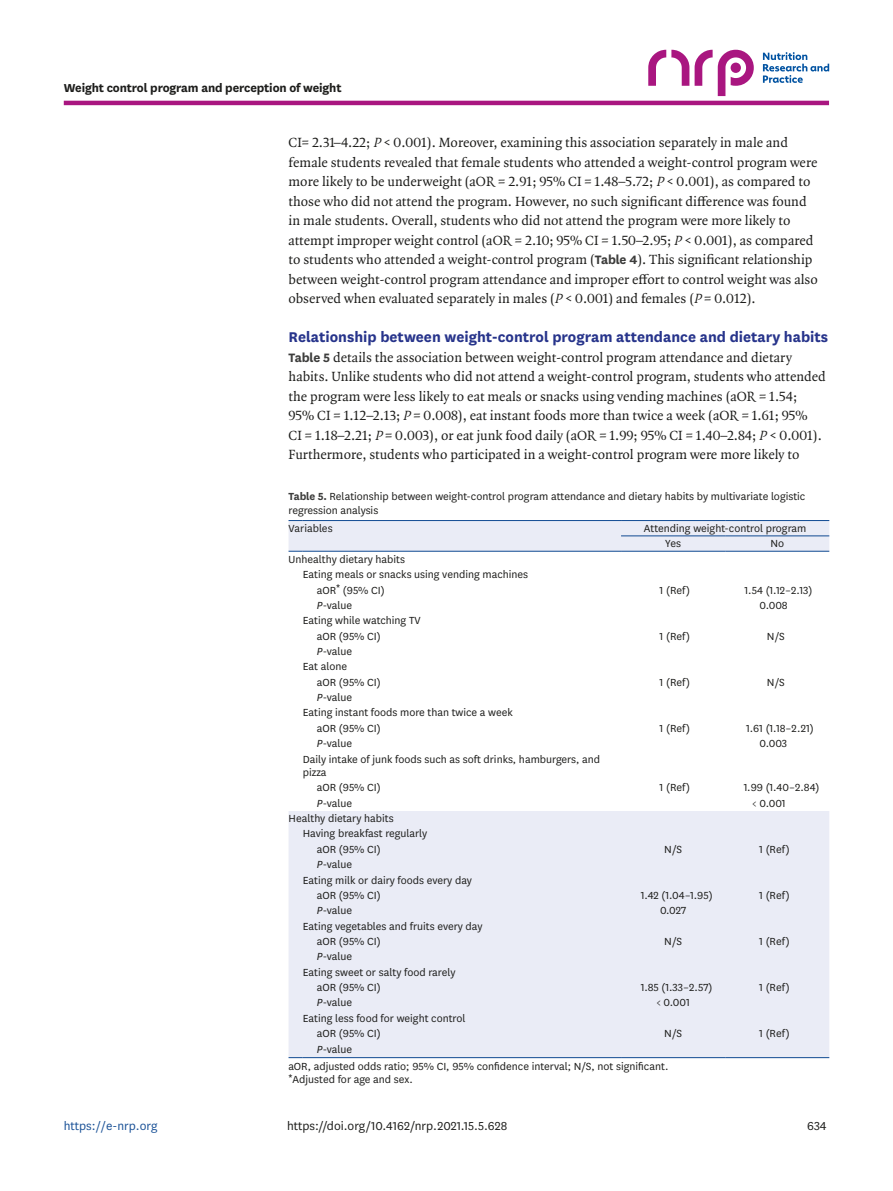
<style>
.page{position:relative;width:893px;height:1191px;background:#fff}
.page>*{position:absolute;margin:0;border:0;box-sizing:border-box;transform-origin:0 0}
.body_title2{font:700 16.5px "National";color:#27348b}
.body_p{font:14.25px/19.5px "Quadraat OT";color:#1d1d1b}
.body_p_first{font:14.25px/19.5px "Quadraat OT";color:#1d1d1b}
.doi_running_footer{font:13.5px "National";color:#1d1d1b}
.alt-title-type{font:700 13.5px "National";letter-spacing:-.01em;color:#1d1d1b}
.t1{font:13.5px "National";color:#1b5297}
.tbody_entry{font:12px/13.5px "National";color:#1d1d1b}
.table-wrap_caption{font:12px/13.5px "National";color:#1d1d1b}
.table-wrap-foot_p_fi{font:12px "National";color:#1d1d1b}
.thead_entry{font:12px "National";color:#1d1d1b}
.table-wrap-foot_p{font:12px "National";color:#1d1d1b}
.s1{font-style:italic}
.s2{font-family:"National";font-weight:700;color:#3d3d3c}
.s3{font-weight:700;color:#3d3d3c}
.s4{font-family:"Arial Unicode MS";font-size:10.5px}
</style>
<div class="page">
<hr style="left:64px;top:101px;width:765px;height:4px;background:#a91680">
<svg style="left:695px;top:50px;width:59px;height:46px"></svg>
<svg style="left:648px;top:50px;width:41px;height:36px"></svg>
<svg style="left:763px;top:52px;width:66px;height:31px"></svg>
<svg style="left:289px;top:521px;width:540px;height:536px;fill:#eaecf6"></svg>
<svg style="left:289px;top:520px;width:28px;height:1px"></svg>
<hr style="left:317px;top:520px;width:304px;height:1px;background:#1b5297">
<hr style="left:621px;top:520px;width:104px;height:1px;background:#1b5297">
<hr style="left:725px;top:520px;width:104px;height:1px;background:#1b5297">
<hr style="left:621px;top:535px;width:104px;height:1px;background:#1b5297">
<hr style="left:725px;top:535px;width:104px;height:1px;background:#1b5297">
<svg style="left:289px;top:551px;width:28px;height:1px"></svg>
<hr style="left:317px;top:551px;width:304px;height:1px;background:#1b5297">
<hr style="left:621px;top:551px;width:104px;height:1px;background:#1b5297">
<hr style="left:725px;top:551px;width:104px;height:1px;background:#1b5297">
<svg style="left:289px;top:1057px;width:28px;height:1px"></svg>
<hr style="left:317px;top:1057px;width:304px;height:1px;background:#1b5297">
<hr style="left:621px;top:1057px;width:104px;height:1px;background:#1b5297">
<hr style="left:725px;top:1057px;width:104px;height:1px;background:#1b5297">
<p class="alt-title-type" style="left:64px;top:78px;width:279px">Weight control program and perception of weight</p>
<p class="body_p" style="left:289px;top:133px;width:531px">CI= 2.31–4.22; <span class="s1">P</span> &lt; 0.001). Moreover, examining this association separately in male and female students revealed that female students who attended a weight-control program were more likely to be underweight (aOR = 2.91; 95% CI = 1.48–5.72; <span class="s1">P</span> &lt; 0.001), as compared to those who did not attend the program. However, no such significant difference was found in male students. Overall, students who did not attend the program were more likely to attempt improper weight control (aOR = 2.10; 95% CI = 1.50–2.95; <span class="s1">P</span> &lt; 0.001), as compared to students who attended a weight-control program (<span class="s2">Table 4</span>). This significant relationship between weight-control program attendance and improper effort to control weight was also observed when evaluated separately in males (<span class="s1">P</span> &lt; 0.001) and females (<span class="s1">P</span> = 0.012).</p>
<p class="body_title2" style="left:289px;top:325px;width:541px">Relationship between weight-control program attendance and dietary habits</p>
<p class="body_p_first" style="left:289px;top:347px;width:539px"><span class="s2">Table 5</span> details the association between weight-control program attendance and dietary habits. Unlike students who did not attend a weight-control program, students who attended the program were less likely to eat meals or snacks using vending machines (aOR = 1.54; 95% CI = 1.12–2.13; <span class="s1">P</span> = 0.008), eat instant foods more than twice a week (aOR = 1.61; 95%<br>CI = 1.18–2.21; <span class="s1">P</span> = 0.003), or eat junk food daily (aOR = 1.99; 95% CI = 1.40–2.84; <span class="s1">P</span> &lt; 0.001).<br>Furthermore, students who participated in a weight-control program were more likely to</p>
<p class="t1" style="left:64px;top:1116px;width:95px">https://e-nrp.org</p>
<p class="table-wrap_caption" style="left:289px;top:489px;width:518px"><span class="s3">Table 5.</span> Relationship between weight-control program attendance and dietary habits by multivariate logistic regression analysis</p>
<p class="thead_entry" style="left:289px;top:520px;width:46px">Variables</p>
<p class="thead_entry" style="left:644px;top:520px;width:164px">Attending weight-control program</p>
<p class="thead_entry" style="left:665px;top:535px;width:17px">Yes</p>
<p class="thead_entry" style="left:770px;top:535px;width:15px">No</p>
<p class="tbody_entry" style="left:289px;top:552px;width:118px">Unhealthy dietary habits</p>
<p class="tbody_entry" style="left:303px;top:567px;width:227px">Eating meals or snacks using vending machines</p>
<p class="tbody_entry" style="left:317px;top:582px;width:69px">aOR<span class="s4">*</span> (95% CI)</p>
<p class="tbody_entry" style="left:659px;top:582px;width:32px">1 (Ref)</p>
<p class="tbody_entry" style="left:745px;top:582px;width:69px">1.54 (1.12–2.13)</p>
<p class="tbody_entry" style="left:317px;top:598px;width:37px"><span class="s1">P</span>-value</p>
<p class="tbody_entry" style="left:759px;top:598px;width:30px">0.008</p>
<p class="tbody_entry" style="left:303px;top:613px;width:119px">Eating while watching TV</p>
<p class="tbody_entry" style="left:317px;top:628px;width:65px">aOR (95% CI)</p>
<p class="tbody_entry" style="left:659px;top:628px;width:32px">1 (Ref)</p>
<p class="tbody_entry" style="left:767px;top:628px;width:19px">N/S</p>
<p class="tbody_entry" style="left:317px;top:644px;width:37px"><span class="s1">P</span>-value</p>
<p class="tbody_entry" style="left:303px;top:659px;width:46px">Eat alone</p>
<p class="tbody_entry" style="left:317px;top:675px;width:65px">aOR (95% CI)</p>
<p class="tbody_entry" style="left:659px;top:675px;width:32px">1 (Ref)</p>
<p class="tbody_entry" style="left:767px;top:675px;width:19px">N/S</p>
<p class="tbody_entry" style="left:317px;top:690px;width:37px"><span class="s1">P</span>-value</p>
<p class="tbody_entry" style="left:303px;top:705px;width:212px">Eating instant foods more than twice a week</p>
<p class="tbody_entry" style="left:317px;top:721px;width:65px">aOR (95% CI)</p>
<p class="tbody_entry" style="left:659px;top:721px;width:32px">1 (Ref)</p>
<p class="tbody_entry" style="left:746px;top:721px;width:69px">1.61 (1.18–2.21)</p>
<p class="tbody_entry" style="left:317px;top:736px;width:37px"><span class="s1">P</span>-value</p>
<p class="tbody_entry" style="left:759px;top:736px;width:29px">0.003</p>
<p class="tbody_entry" style="left:303px;top:751px;width:299px">Daily intake of junk foods such as soft drinks, hamburgers, and pizza</p>
<p class="tbody_entry" style="left:317px;top:780px;width:65px">aOR (95% CI)</p>
<p class="tbody_entry" style="left:659px;top:780px;width:32px">1 (Ref)</p>
<p class="tbody_entry" style="left:744px;top:780px;width:77px">1.99 (1.40–2.84)</p>
<p class="tbody_entry" style="left:317px;top:796px;width:37px"><span class="s1">P</span>-value</p>
<p class="tbody_entry" style="left:752px;top:796px;width:35px">&lt; 0.001</p>
<p class="tbody_entry" style="left:289px;top:811px;width:107px">Healthy dietary habits</p>
<p class="tbody_entry" style="left:303px;top:826px;width:126px">Having breakfast regularly</p>
<p class="tbody_entry" style="left:317px;top:842px;width:65px">aOR (95% CI)</p>
<p class="tbody_entry" style="left:664px;top:842px;width:19px">N/S</p>
<p class="tbody_entry" style="left:759px;top:842px;width:32px">1 (Ref)</p>
<p class="tbody_entry" style="left:317px;top:857px;width:37px"><span class="s1">P</span>-value</p>
<p class="tbody_entry" style="left:303px;top:872px;width:171px">Eating milk or dairy foods every day</p>
<p class="tbody_entry" style="left:317px;top:888px;width:65px">aOR (95% CI)</p>
<p class="tbody_entry" style="left:641px;top:888px;width:73px">1.42 (1.04–1.95)</p>
<p class="tbody_entry" style="left:759px;top:888px;width:32px">1 (Ref)</p>
<p class="tbody_entry" style="left:317px;top:903px;width:37px"><span class="s1">P</span>-value</p>
<p class="tbody_entry" style="left:660px;top:903px;width:28px">0.027</p>
<p class="tbody_entry" style="left:303px;top:918px;width:181px">Eating vegetables and fruits every day</p>
<p class="tbody_entry" style="left:317px;top:934px;width:65px">aOR (95% CI)</p>
<p class="tbody_entry" style="left:664px;top:934px;width:19px">N/S</p>
<p class="tbody_entry" style="left:759px;top:934px;width:32px">1 (Ref)</p>
<p class="tbody_entry" style="left:317px;top:949px;width:37px"><span class="s1">P</span>-value</p>
<p class="tbody_entry" style="left:303px;top:964px;width:154px">Eating sweet or salty food rarely</p>
<p class="tbody_entry" style="left:317px;top:980px;width:65px">aOR (95% CI)</p>
<p class="tbody_entry" style="left:641px;top:980px;width:73px">1.85 (1.33–2.57)</p>
<p class="tbody_entry" style="left:759px;top:980px;width:32px">1 (Ref)</p>
<p class="tbody_entry" style="left:317px;top:995px;width:37px"><span class="s1">P</span>-value</p>
<p class="tbody_entry" style="left:656px;top:995px;width:35px">&lt; 0.001</p>
<p class="tbody_entry" style="left:303px;top:1010px;width:164px">Eating less food for weight control</p>
<p class="tbody_entry" style="left:317px;top:1026px;width:65px">aOR (95% CI)</p>
<p class="tbody_entry" style="left:664px;top:1026px;width:19px">N/S</p>
<p class="tbody_entry" style="left:759px;top:1026px;width:32px">1 (Ref)</p>
<p class="tbody_entry" style="left:317px;top:1041px;width:37px"><span class="s1">P</span>-value</p>
<p class="table-wrap-foot_p_fi" style="left:289px;top:1058px;width:382px">aOR, adjusted odds ratio; 95% CI, 95% confidence interval; N/S, not significant.</p>
<p class="table-wrap-foot_p" style="left:289px;top:1072px;width:126px"><span class="s4">*</span>Adjusted for age and sex.</p>
<p class="doi_running_footer" style="left:287px;top:1116px;width:222px">https://doi.org/10.4162/nrp.2021.15.5.628</p>
<p class="doi_running_footer" style="left:807px;top:1116px;width:21px">634</p>
</div>
